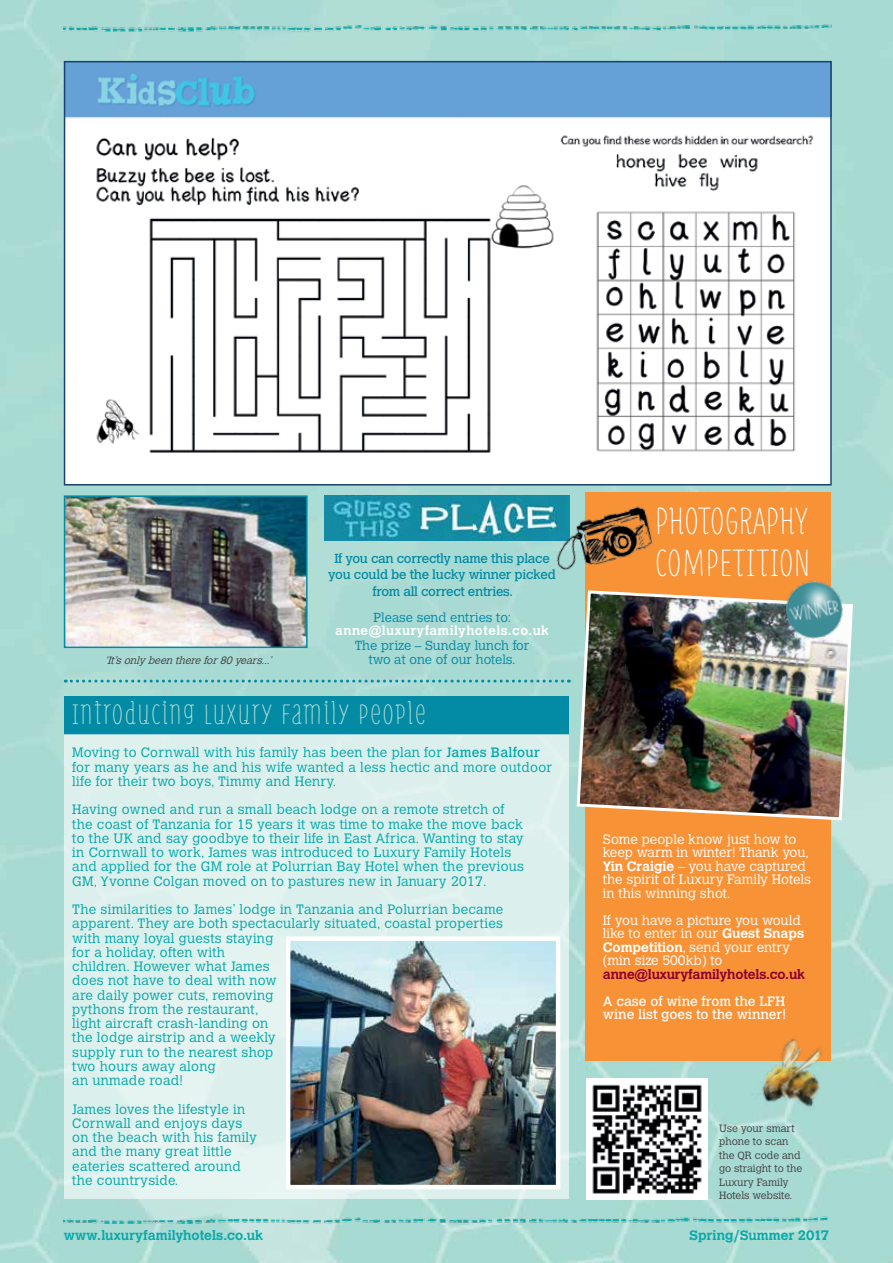
<style>
.page{position:relative;width:893px;height:1263px;background:#fff}
.page>*{position:absolute;margin:0;border:0;box-sizing:border-box;transform-origin:0 0}
.t1{font:40.5px/42px "Mr Moustache Text";letter-spacing:.01em;color:#fff}
.t2{font:30px "Mr Moustache Text";letter-spacing:.04em;color:#b8e1d8;scale:1.07 1}
.t3{font:300 13.5px/14.2px "Calvert";letter-spacing:.02em;color:#00a8a8}
.t4{font:300 13.5px/13.5px "Calvert";color:#fff}
.t5{font:700 13.5px "Calvert";letter-spacing:.005em;color:#0aa8a9}
.t6{font:13.5px/13.5px "Calvert";color:#fff}
.t7{font:700 13.5px "Calvert";letter-spacing:-.01em;color:#8b0030}
.t8{font:13.05px/16.5px "Calvert";letter-spacing:-.02em;color:#038aa4;text-align:center}
.t9{font:300 13.05px/13.5px "Calvert";color:#038aa4;text-align:center}
.t10{font:700 13.05px "Calvert";letter-spacing:.04em;color:#fff}
.t11{font:300 10.5px/13.5px "Calvert";color:#414042}
.t12{font:italic 300 10.5px "Calvert";color:#414042}
.s1{font-weight:400}
.s2{font-weight:700}
</style>
<div class="page">
<img style="left:0;top:0;width:893px;height:1263px">
<div style="left:585px;top:492px;width:246px;height:569px;background:#f79237"></div>
<img style="left:67px;top:64px;width:762px;height:418px">
<div style="left:64px;top:61px;width:768px;height:424px;border:2px solid #164170"></div>
<img style="left:64px;top:17px;width:768px;height:19px">
<img style="left:64px;top:1209px;width:765px;height:20px">
<img style="left:586px;top:1078px;width:121px;height:121px">
<svg style="left:65px;top:680px;width:504px;height:3px;background:#6fbec2"></svg>
<img style="left:67px;top:498px;width:238px;height:147px">
<div style="left:64px;top:495px;width:244px;height:153px;border:2px solid #038aa4"></div>
<img style="left:575px;top:589px;width:280px;height:233px">
<div style="left:64px;top:696px;width:504px;height:38px;background:#038aa4"></div>
<div style="left:64px;top:734px;width:504px;height:465px;background:#dcf0ed"></div>
<img style="left:781px;top:576px;width:69px;height:69px">
<img style="left:291px;top:941px;width:264px;height:243px">
<div style="left:286px;top:936px;width:274px;height:253px;border:4px solid #fff"></div>
<img style="left:725px;top:1033px;width:117px;height:95px">
<img style="left:325px;top:495px;width:245px;height:45px">
<img style="left:549px;top:503px;width:104px;height:72px">
<p class="t8" style="left:328px;top:550px;width:229px">If you can correctly name this place you could be the lucky winner picked from all correct entries.</p>
<p class="t9" style="left:373px;top:611px;width:139px">Please send entries to:</p>
<p class="t10" style="left:335px;top:622px;width:215px">anne@luxuryfamilyhotels.co.uk</p>
<p class="t9" style="left:355px;top:639px;width:176px">The prize – Sunday lunch for two at one of our hotels.</p>
<h2 class="t2" style="left:72px;top:700px;width:332px">INTRODUCING LUXURY FAMILY PEOPLE</h2>
<p class="t3" style="left:72px;top:746px;width:482px">Moving to Cornwall with his family has been the plan for <span class="s1">James Balfour </span>for many years as he and his wife wanted a less hectic and more outdoor life for their two boys, Timmy and Henry.</p>
<p class="t3" style="left:72px;top:803px;width:453px">Having owned and run a small beach lodge on a remote stretch of the coast of Tanzania for 15 years it was time to make the move back to the UK and say goodbye to their life in East Africa. Wanting to stay in Cornwall to work, James was introduced to Luxury Family Hotels and applied for the GM role at Polurrian Bay Hotel when the previous GM, Yvonne Colgan moved on to pastures new in January 2017.</p>
<p class="t3" style="left:72px;top:902px;width:433px">The similarities to James’ lodge in Tanzania and Polurrian became apparent. They are both spectacularly situated, coastal properties with many loyal guests staying<br>for a holiday, often with<br>children. However what James<br>does not have to deal with now<br>are daily power cuts, removing<br>pythons from the restaurant,<br>light aircraft crash-landing on<br>the lodge airstrip and a weekly<br>supply run to the nearest shop<br>two hours away along<br>an unmade road!</p>
<p class="t3" style="left:72px;top:1102px;width:186px">James loves the lifestyle in<br>Cornwall and enjoys days on the beach with his family and the many great little eateries scattered around the countryside.</p>
<p class="t12" style="left:105px;top:655px;width:171px">‘It’sonly been therefor80years...’</p>
<h1 class="t1" style="left:655px;top:499px;width:157px">PHOTOGRAPHY<br>COMPETITION</h1>
<p class="t4" style="left:603px;top:833px;width:210px">Some people know just how to keep warm in winter! Thank you,<br><span class="s2">Yin Craigie</span> – you have captured the spirit of Luxury Family Hotels in this winning shot.</p>
<p class="t4" style="left:603px;top:914px;width:203px">If you have a picture you would like to enter in our <span class="s2">Guest Snaps<br>Competition</span>, send your entry (min size 500kb) to</p>
<p class="t7" style="left:603px;top:966px;width:204px">anne@luxuryfamilyhotels.co.uk</p>
<p class="t6" style="left:603px;top:995px;width:185px">A case of wine from the LFH wine list goes to the winner!</p>
<p class="t11" style="left:719px;top:1121px;width:85px">Use your smart phone to scan the QR code and go straight to the<br>Luxury Family<br>Hotels website.</p>
<p class="t5" style="left:64px;top:1226px;width:201px">www.luxuryfamilyhotels.co.uk</p>
<p class="t5" style="left:690px;top:1226px;width:141px">Spring/Summer 2017</p>
</div>
